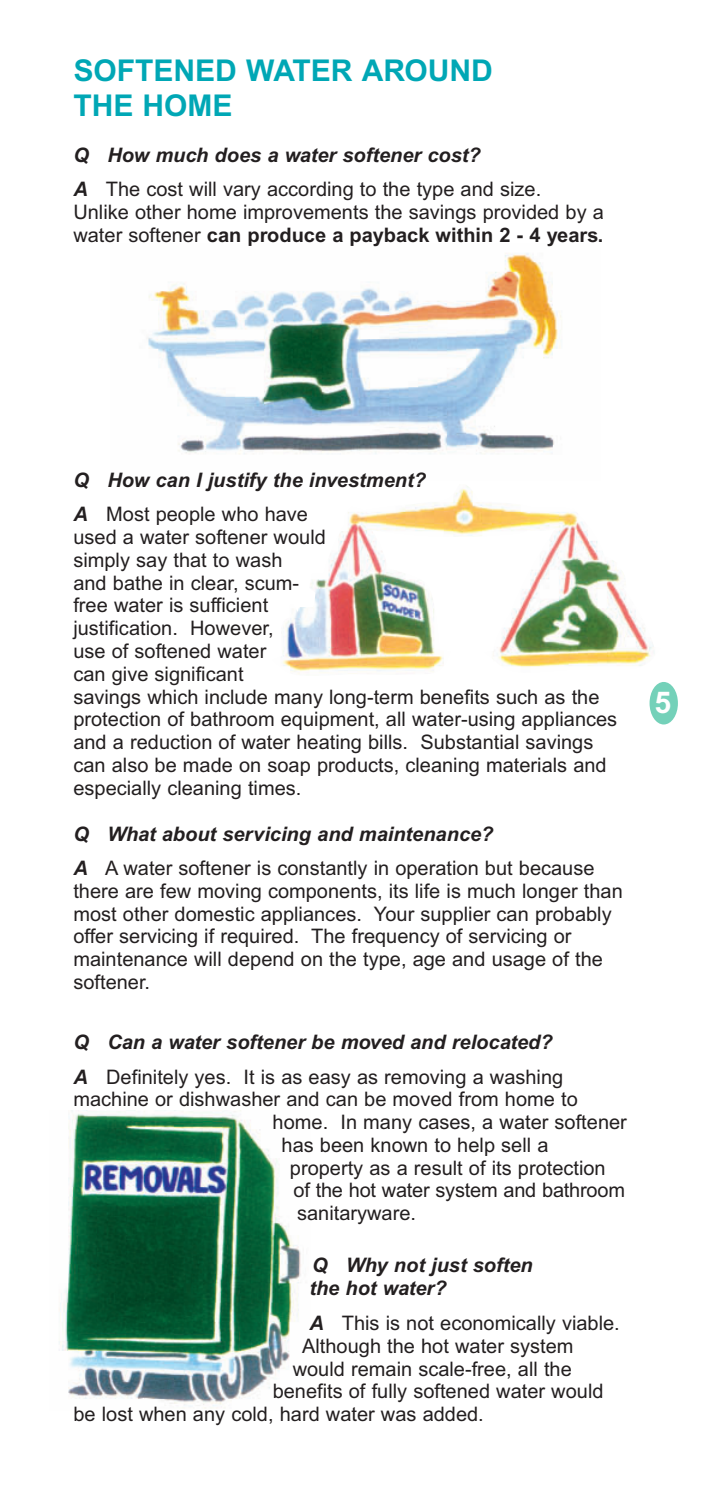
<style>
.page{position:relative;width:702px;height:1489px;background:#fff}
.page>*{position:absolute;margin:0;border:0;box-sizing:border-box;transform-origin:0 0}
.t1{font:700 30px/35px "Arial";color:#00a7b5}
.t2{font:700 30px "Arial";color:#fff}
.t3{font:20px/22.8px "Arial";color:#231f20}
.t4{font:italic 700 20px/34.5px "Arial";color:#231f20}
.s1{font-weight:700;font-style:italic}
.s2{font-weight:700}
.s3{font-weight:400;font-style:normal}
</style>
<div class="page">
<img style="left:59px;top:1110px;width:242px;height:299px">
<img style="left:148px;top:253px;width:413px;height:201px">
<div style="left:649px;top:682px;width:29px;height:42px;background:#74d1b9;border-radius:50%"></div>
<img style="left:282px;top:486px;width:372px;height:188px">
<h1 class="t1" style="left:73px;top:56px;width:421px">SOFTENED WATER AROUND<br>THE HOME</h1>
<p class="t3" style="left:73px;top:139px;width:469px;line-height:34.5px"><span class="s1">Q How much does a water softener cost?<br>A</span> The cost will vary according to the type and size.</p>
<p class="t3" style="left:73px;top:203px;width:532px">Unlike other home improvements the savings provided by a water softener <span class="s2">can produce a payback within 2 - 4 years.</span></p>
<p class="t4" style="left:73px;top:464px;width:354px">Q How can I justify the investment?<br>A <span class="s3">Most people who have</span></p>
<p class="t3" style="left:73px;top:527px;width:545px">used a water softener would<br>simply say that to wash<br>and bathe in clear, scum-<br>free water is sufficient<br>justification. However,<br>use of softened water<br>can give significant<br>savings which include many long-term benefits such as the protection of bathroom equipment, all water-using appliances and a reduction of water heating bills. Substantial savings can also be made on soap products, cleaning materials and especially cleaning times.</p>
<p class="t3" style="left:73px;top:818px;width:522px;line-height:34.5px"><span class="s1">Q What about servicing and maintenance?<br>A</span> A water softener is constantly in operation but because</p>
<p class="t3" style="left:73px;top:881px;width:551px">there are few moving components, its life is much longer than most other domestic appliances. Your supplier can probably offer servicing if required. The frequency of servicing or maintenance will depend on the type, age and usage of the softener.</p>
<p class="t3" style="left:73px;top:1026px;width:491px;line-height:34.5px"><span class="s1">Q Can a water softener be moved and relocated?<br>A</span> Definitely yes. It is as easy as removing a washing</p>
<p class="t3" style="left:73px;top:1089px;width:506px">machine or dishwasher and can be moved from home to</p>
<p class="t3" style="left:272px;top:1112px;width:356px">home. In many cases, a water softener</p>
<p class="t3" style="left:281px;top:1135px;width:268px">has been known to help sell a</p>
<p class="t3" style="left:290px;top:1158px;width:317px">property as a result of its protection</p>
<p class="t3" style="left:293px;top:1180px;width:333px">of the hot water system and bathroom</p>
<p class="t3" style="left:297px;top:1203px;width:120px">sanitaryware.</p>
<p class="t4" style="left:309px;top:1255px;width:225px;line-height:23px">Q Why not just soften the hot water?</p>
<p class="t3" style="left:309px;top:1313px;width:312px"><span class="s1">A</span> This is not economically viable.</p>
<p class="t3" style="left:302px;top:1336px;width:273px">Although the hot water system</p>
<p class="t3" style="left:293px;top:1358px;width:280px">would remain scale-free, all the</p>
<p class="t3" style="left:273px;top:1381px;width:332px">benefits of fully softened water would</p>
<p class="t3" style="left:73px;top:1404px;width:412px">be lost when any cold, hard water was added.</p>
<h1 class="t2" style="left:654px;top:691px;width:18px">5</h1>
</div>
